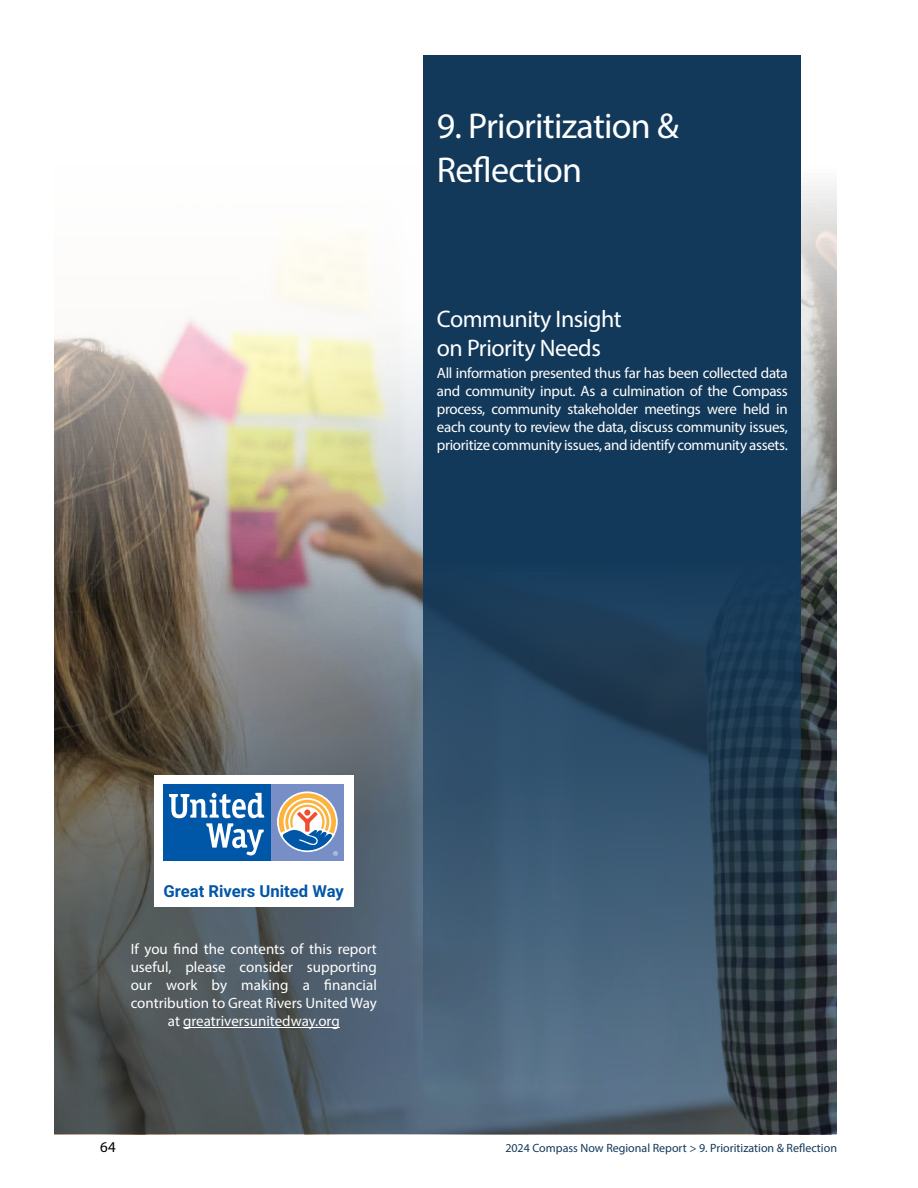
<style>
.page{position:relative;width:918px;height:1188px;background:#fff}
.page>*{position:absolute;margin:0;border:0;box-sizing:border-box;transform-origin:0 0}
.t1{font:36px/43.2px "Myriad Pro";letter-spacing:-.02em;color:#fff}
.t2{font:24px/28.8px "Myriad Pro";letter-spacing:-.02em;color:#fff}
.t3{font:700 16.5px "Roboto";color:#0056a7}
.t4{font:15px/18px "Myriad Pro";color:#fff;text-align:justify}
.t5{font:15px "Myriad Pro";color:#000}
.t6{font:12px "Myriad Pro";color:#13395a}
</style>
<div class="page">
<img style="left:54px;top:55px;width:783px;height:1079px">
<svg style="left:423px;top:56px;width:378px;height:1079px;background:#244560"></svg>
<div style="left:154px;top:775px;width:200px;height:131px;background:#fff"></div>
<div style="left:271px;top:784px;width:73px;height:76px;background:#788ec7"></div>
<div style="left:164px;top:784px;width:107px;height:76px;background:#0056a7"></div>
<svg style="left:169px;top:793px;width:95px;height:62px"></svg>
<svg style="left:279px;top:793px;width:59px;height:63px"></svg>
<hr style="left:183px;top:1027px;width:157px;height:1px;background:#fff">
<h1 class="t1" style="left:437px;top:104px;width:244px">9. Prioritization &amp;<br>Reflection</h1>
<h2 class="t2" style="left:437px;top:304px;width:186px">Community Insight on Priority Needs</h2>
<p class="t4" style="left:437px;top:364px;width:353px">All information presented thus far has been collected data and community input. As a culmination of the Compass process, community stakeholder meetings were held in each county to review the data, discuss community issues, prioritize community issues, and identify community assets.</p>
<p class="t3" style="left:164px;top:880px;width:182px">Great Rivers United Way</p>
<p class="t4" style="left:131px;top:940px;width:248px;text-align:center">If you find the contents of this report useful, please consider supporting our work by making a financial contribution to Great Rivers United Way at greatriversunitedway.org</p>
<p class="t5" style="left:100px;top:1138px;width:17px">64</p>
<p class="t6" style="left:505px;top:1141px;width:333px">2024 Compass Now Regional Report &gt; 9. Prioritization &amp; Reflection</p>
</div>
